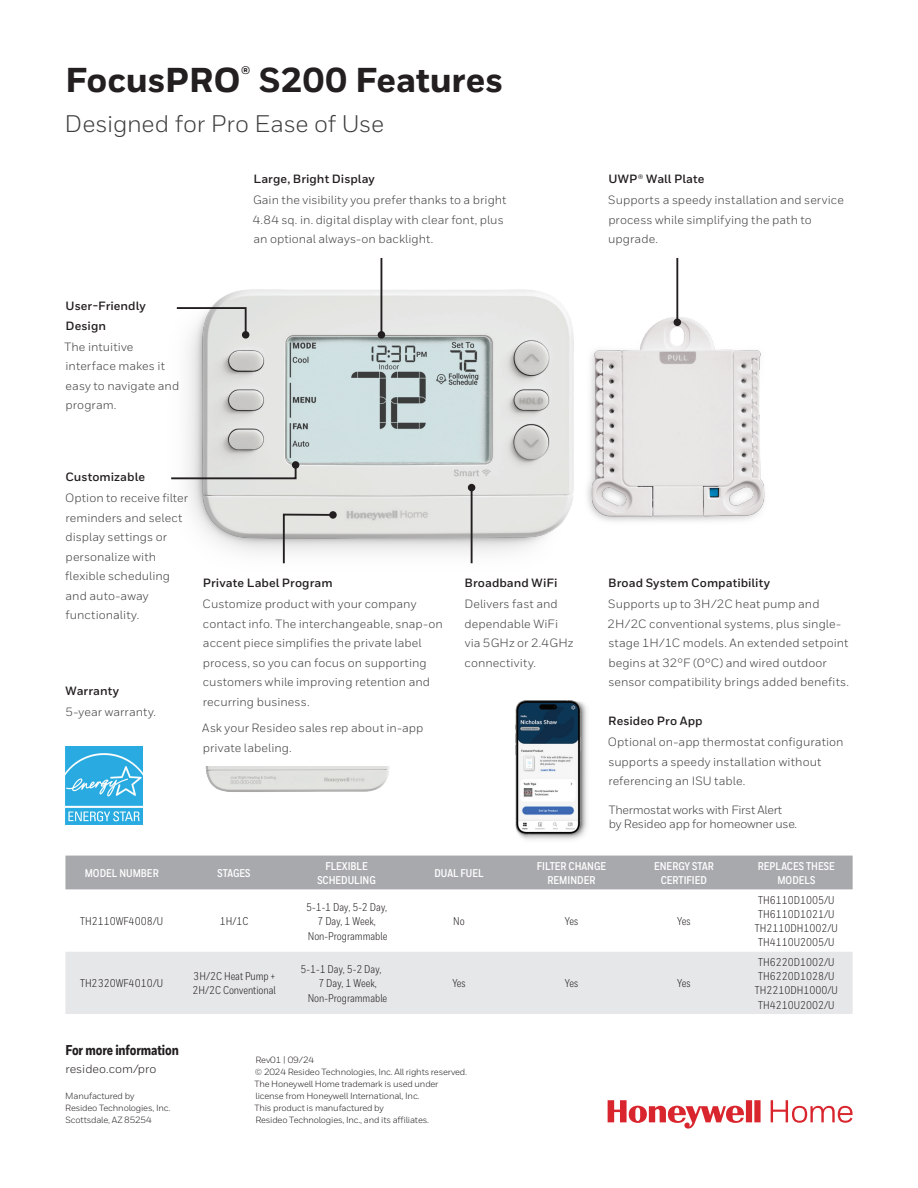
<style>
.page{position:relative;width:918px;height:1188px;background:#fff}
.page>*{position:absolute;margin:0;border:0;box-sizing:border-box;transform-origin:0 0}
.t1{font:800 34.5px "Honeywell Sans";letter-spacing:-.005em;color:#231f20}
.t2{font:24px "Honeywell Sans";letter-spacing:-.01em;color:#3e3e3f}
.t3{font:800 14.25px "Honeywell Cond";letter-spacing:-.01em;color:#231f20}
.t4{font:12px/19.5px "Honeywell Sans";letter-spacing:.005em;color:#3e3e3f}
.t5{font:700 12px/19.5px "Honeywell Sans";letter-spacing:.005em;color:#231f20}
.t6{font:12px/14.1px "Honeywell Sans";letter-spacing:-.02em;color:#3e3e3f}
.t7{font:12px "Honeywell Sans";color:#231f20}
.t8{font:11.25px/14.2px "Honeywell Cond";color:#231f20}
.t9{font:700 11.25px/14.2px "Honeywell Cond";color:#fff;text-align:center}
.t10{font:9px/12px "Honeywell Sans";letter-spacing:-.02em;color:#231f20}
</style>
<div class="page">
<svg style="left:608px;top:1100px;width:245px;height:29px"></svg>
<img style="left:187px;top:258px;width:492px;height:306px">
<div style="left:65px;top:856px;width:788px;height:33px;background:#a8a9ad"></div>
<div style="left:65px;top:952px;width:788px;height:62px;background:#e6e7e9"></div>
<img style="left:65px;top:746px;width:77px;height:79px">
<img style="left:520px;top:269px;width:245px;height:295px">
<hr style="left:676px;top:258px;width:2px;height:64px;background:#231f20">
<div style="left:674px;top:319px;width:7px;height:7px;background:#231f20;border-radius:50%"></div>
<hr style="left:471px;top:488px;width:2px;height:75px;background:#231f20">
<div style="left:468px;top:484px;width:7px;height:7px;background:#231f20;border-radius:50%"></div>
<hr style="left:381px;top:258px;width:1px;height:77px;background:#231f20">
<div style="left:378px;top:331px;width:7px;height:8px;background:#231f20;border-radius:50%"></div>
<svg style="left:282px;top:513px;width:53px;height:51px"></svg>
<div style="left:329px;top:511px;width:8px;height:8px;background:#231f20;border-radius:50%"></div>
<img style="left:205px;top:766px;width:185px;height:26px">
<svg style="left:176px;top:306px;width:72px;height:31px"></svg>
<div style="left:242px;top:331px;width:7px;height:8px;background:#231f20;border-radius:50%"></div>
<svg style="left:171px;top:463px;width:126px;height:17px"></svg>
<div style="left:292px;top:461px;width:7px;height:8px;background:#231f20;border-radius:50%"></div>
<img style="left:515px;top:700px;width:72px;height:140px">
<h1 class="t1" style="left:65px;top:59px;width:440px">FocusPRO<sup>®</sup> S200 Features</h1>
<h2 class="t2" style="left:65px;top:109px;width:321px">Designed for Pro Ease of Use</h2>
<p class="t5" style="left:66px;top:296px;width:82px">User-Friendly<br>Design</p>
<p class="t4" style="left:64px;top:337px;width:116px">The intuitive interface makes it easy to navigate and program.</p>
<p class="t5" style="left:253px;top:170px;width:123px">Large, Bright Display</p>
<p class="t4" style="left:253px;top:190px;width:255px">Gain the visibility you prefer thanks to a bright<br>4.84 sq. in. digital display with clear font, plus an optional always-on backlight.</p>
<p class="t5" style="left:65px;top:468px;width:81px">Customizable</p>
<p class="t4" style="left:65px;top:489px;width:124px">Option to receive filter reminders and select display settings or personalize with flexible scheduling and auto-away functionality.</p>
<p class="t5" style="left:66px;top:681px;width:55px">Warranty</p>
<p class="t4" style="left:65px;top:702px;width:92px">5-year warranty.</p>
<p class="t5" style="left:203px;top:574px;width:131px">Private Label Program</p>
<p class="t4" style="left:203px;top:594px;width:242px">Customize product with your company contact info. The interchangeable, snap-on accent piece simplifies the private label process, so you can focus on supporting customers while improving retention and recurring business.</p>
<p class="t4" style="left:202px;top:718px;width:223px">Ask your Resideo sales rep about in-app private labeling.</p>
<p class="t5" style="left:465px;top:574px;width:95px">Broadband WiFi</p>
<p class="t4" style="left:464px;top:594px;width:111px">Delivers fast and dependable WiFi via 5GHz or 2.4GHz connectivity.</p>
<p class="t5" style="left:608px;top:170px;width:98px">UWP® Wall Plate</p>
<p class="t4" style="left:608px;top:190px;width:237px">Supports a speedy installation and service process while simplifying the path to upgrade.</p>
<p class="t5" style="left:608px;top:574px;width:163px">Broad System Compatibility</p>
<p class="t4" style="left:608px;top:594px;width:243px">Supports up to 3H/2C heat pump and 2H/2C conventional systems, plus single&shy;stage 1H/1C models. An extended setpoint begins at 32°F (0°C) and wired outdoor sensor compatibility brings added benefits.</p>
<p class="t5" style="left:608px;top:712px;width:96px">Resideo Pro App</p>
<p class="t4" style="left:608px;top:733px;width:237px">Optional on-app thermostat configuration supports a speedy installation without referencing an ISU table.</p>
<p class="t6" style="left:609px;top:803px;width:190px">Thermostat works with First Alert by Resideo app for homeowner use.</p>
<p class="t9" style="left:85px;top:866px;width:75px">MODEL NUMBER</p>
<p class="t9" style="left:218px;top:866px;width:35px">STAGES</p>
<p class="t9" style="left:317px;top:859px;width:60px">FLEXIBLE<br>SCHEDULING</p>
<p class="t9" style="left:434px;top:866px;width:51px">DUAL FUEL</p>
<p class="t9" style="left:537px;top:859px;width:71px">FILTER CHANGE<br>REMINDER</p>
<p class="t9" style="left:654px;top:859px;width:61px">ENERGY STAR<br>CERTIFIED</p>
<p class="t9" style="left:758px;top:859px;width:79px">REPLACES THESE<br>MODELS</p>
<p class="t8" style="left:80px;top:914px;width:85px">TH2110WF4008/U</p>
<p class="t8" style="left:220px;top:914px;width:30px">1H/1C</p>
<p class="t8" style="left:755px;top:893px;width:85px">TH6110D1005/U<br>TH6110D1021/U<br>TH2110DH1002/U<br>TH4110U2005/U</p>
<p class="t8" style="left:306px;top:901px;width:83px;line-height:13.5px;text-align:center">5-1-1 Day, 5-2 Day,<br>7 Day, 1 Week,</p>
<p class="t8" style="left:308px;top:929px;width:81px">Non-Programmable</p>
<p class="t8" style="left:453px;top:914px;width:13px">No</p>
<p class="t8" style="left:565px;top:914px;width:15px">Yes</p>
<p class="t8" style="left:677px;top:914px;width:15px">Yes</p>
<p class="t8" style="left:80px;top:976px;width:85px">TH2320WF4010/U</p>
<p class="t8" style="left:192px;top:969px;width:85px">3H/2C Heat Pump +<br>2H/2C Conventional</p>
<p class="t8" style="left:318px;top:963px;width:65px;line-height:13.5px;text-indent:-18px">5-1-1 Day, 5-2 Day,<br>7 Day, 1 Week,</p>
<p class="t8" style="left:308px;top:991px;width:81px">Non-Programmable</p>
<p class="t8" style="left:452px;top:976px;width:15px">Yes</p>
<p class="t8" style="left:565px;top:976px;width:15px">Yes</p>
<p class="t8" style="left:677px;top:976px;width:15px">Yes</p>
<p class="t3" style="left:65px;top:1041px;width:115px">For more information</p>
<p class="t7" style="left:65px;top:1062px;width:92px">resideo.com/pro</p>
<p class="t10" style="left:65px;top:1089px;width:107px">Manufactured by<br>Resideo Technologies, Inc.<br>Scottsdale, AZ 85254</p>
<p class="t10" style="left:254px;top:1053px;width:214px">Rev01 | 09/24<br>© 2024 Resideo Technologies, Inc. All rights reserved.<br>The Honeywell Home trademark is used under license from Honeywell International, Inc.<br>This product is manufactured by<br>Resideo Technologies, Inc., and its affiliates.</p>
<p class="t8" style="left:755px;top:955px;width:85px">TH6220D1002/U<br>TH6220D1028/U<br>TH2210DH1000/U<br>TH4210U2002/U</p>
</div>
